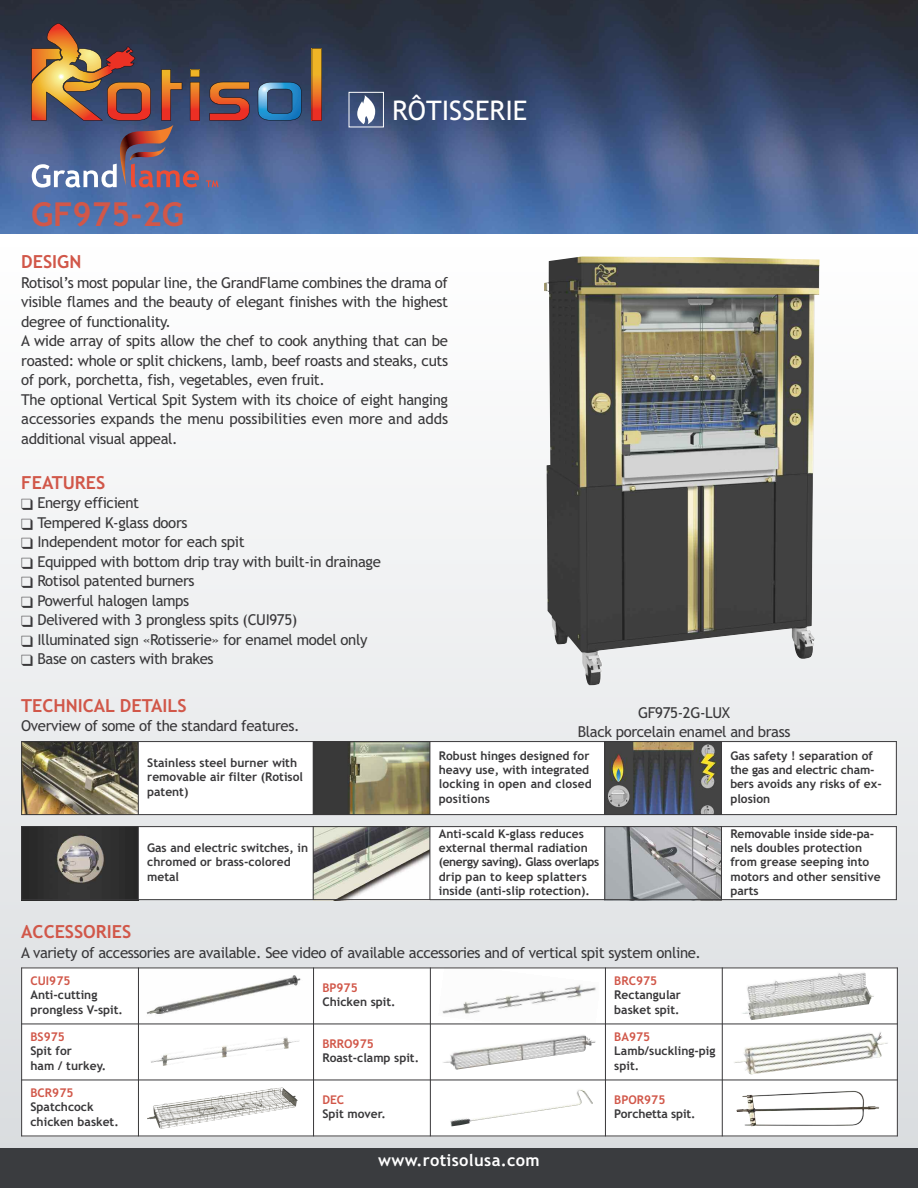
<style>
.page{position:relative;width:918px;height:1188px;background:#fff}
.page>*{position:absolute;margin:0;border:0;box-sizing:border-box;transform-origin:0 0}
.t1{font:700 33px "Trebuchet MS";color:#d15749}
.t2{font:27px "Trebuchet MS";color:#fff}
.t3{font:700 18px "Trebuchet MS";color:#d15749}
.t4{font:700 16.5px "Trebuchet MS";letter-spacing:.02em;color:#fff}
.t5{font:15px/19.5px "Trebuchet MS";letter-spacing:-.025em;color:#39383a}
.t6{font:700 12px/14.4px "Trebuchet MS";color:#39383a}
.t7{font:700 12px "Trebuchet MS";color:#d15749}
</style>
<div class="page">
<div style="left:0;top:234px;width:918px;height:914px;background:linear-gradient(to bottom,#fff,#d9dcdf)"></div>
<img style="left:544px;top:256px;width:275px;height:429px">
<div style="left:0;top:1148px;width:918px;height:40px;background:#3a3c3f"></div>
<img style="left:0;top:0;width:918px;height:234px">
<svg style="left:312px;top:48px;width:10px;height:73px"></svg>
<svg style="left:258px;top:82px;width:44px;height:39px;background:#3a719f"></svg>
<svg style="left:209px;top:82px;width:41px;height:39px;background:#944e3f"></svg>
<svg style="left:206px;top:180px;width:13px;height:7px"></svg>
<svg style="left:31px;top:23px;width:169px;height:165px;background:#705d62"></svg>
<div style="left:349px;top:92px;width:35px;height:35px;border:1px solid #fff"></div>
<svg style="left:357px;top:95px;width:18px;height:29px"></svg>
<div style="left:21px;top:968px;width:117px;height:56px;background:#fff"></div>
<img style="left:139px;top:969px;width:174px;height:55px">
<div style="left:314px;top:968px;width:116px;height:56px;background:#fff"></div>
<div style="left:430px;top:968px;width:175px;height:56px;background:#fff"></div>
<img style="left:438px;top:984px;width:161px;height:40px">
<div style="left:605px;top:968px;width:117px;height:56px;background:#fff"></div>
<div style="left:722px;top:968px;width:176px;height:56px;background:#fff"></div>
<img style="left:742px;top:972px;width:132px;height:48px">
<div style="left:21px;top:1024px;width:117px;height:56px;background:#fff"></div>
<div style="left:138px;top:1024px;width:176px;height:56px;background:#fff"></div>
<img style="left:151px;top:1037px;width:148px;height:29px">
<div style="left:314px;top:1024px;width:116px;height:56px;background:#fff"></div>
<div style="left:430px;top:1024px;width:175px;height:56px;background:#fff"></div>
<img style="left:443px;top:1035px;width:153px;height:35px">
<div style="left:605px;top:1024px;width:117px;height:56px;background:#fff"></div>
<div style="left:722px;top:1024px;width:176px;height:56px;background:#fff"></div>
<img style="left:734px;top:1032px;width:154px;height:43px">
<div style="left:21px;top:1080px;width:117px;height:56px;background:#fff"></div>
<div style="left:138px;top:1080px;width:176px;height:56px;background:#fff"></div>
<img style="left:147px;top:1087px;width:151px;height:42px">
<div style="left:314px;top:1080px;width:116px;height:56px;background:#fff"></div>
<div style="left:430px;top:1080px;width:175px;height:56px;background:#fff"></div>
<img style="left:450px;top:1089px;width:143px;height:37px">
<div style="left:605px;top:1080px;width:117px;height:56px;background:#fff"></div>
<div style="left:722px;top:1080px;width:176px;height:56px;background:#fff"></div>
<img style="left:736px;top:1091px;width:144px;height:35px">
<hr style="left:21px;top:968px;width:1px;height:168px;background:#39383a">
<hr style="left:138px;top:968px;width:1px;height:168px;background:#39383a">
<hr style="left:313px;top:968px;width:1px;height:168px;background:#39383a">
<hr style="left:430px;top:968px;width:1px;height:168px;background:#39383a">
<hr style="left:605px;top:968px;width:1px;height:168px;background:#39383a">
<hr style="left:722px;top:968px;width:1px;height:168px;background:#39383a">
<hr style="left:897px;top:968px;width:1px;height:168px;background:#39383a">
<hr style="left:21px;top:968px;width:877px;height:1px;background:#39383a">
<hr style="left:21px;top:1024px;width:877px;height:1px;background:#39383a">
<hr style="left:21px;top:1080px;width:877px;height:1px;background:#39383a">
<hr style="left:21px;top:1136px;width:877px;height:1px;background:#39383a">
<img style="left:22px;top:742px;width:116px;height:72px">
<div style="left:138px;top:741px;width:175px;height:74px;background:#fff"></div>
<img style="left:314px;top:742px;width:116px;height:72px">
<div style="left:430px;top:741px;width:175px;height:74px;background:#fff"></div>
<img style="left:605px;top:742px;width:116px;height:72px">
<div style="left:721px;top:741px;width:176px;height:74px;background:#fff"></div>
<hr style="left:21px;top:741px;width:1px;height:74px;background:#39383a">
<hr style="left:138px;top:741px;width:1px;height:74px;background:#39383a">
<hr style="left:313px;top:741px;width:1px;height:74px;background:#39383a">
<hr style="left:430px;top:741px;width:1px;height:74px;background:#39383a">
<hr style="left:604px;top:741px;width:1px;height:74px;background:#39383a">
<hr style="left:721px;top:741px;width:1px;height:74px;background:#39383a">
<hr style="left:896px;top:741px;width:1px;height:74px;background:#39383a">
<hr style="left:21px;top:741px;width:876px;height:1px;background:#39383a">
<hr style="left:21px;top:814px;width:876px;height:1px;background:#39383a">
<img style="left:22px;top:827px;width:116px;height:72px">
<div style="left:138px;top:826px;width:175px;height:74px;background:#fff"></div>
<img style="left:314px;top:827px;width:116px;height:72px">
<div style="left:430px;top:826px;width:175px;height:74px;background:#fff"></div>
<img style="left:605px;top:827px;width:116px;height:72px">
<div style="left:721px;top:826px;width:176px;height:74px;background:#fff"></div>
<hr style="left:21px;top:826px;width:1px;height:74px;background:#39383a">
<hr style="left:138px;top:826px;width:1px;height:74px;background:#39383a">
<hr style="left:313px;top:826px;width:1px;height:74px;background:#39383a">
<hr style="left:430px;top:826px;width:1px;height:74px;background:#39383a">
<hr style="left:604px;top:826px;width:1px;height:74px;background:#39383a">
<hr style="left:721px;top:826px;width:1px;height:74px;background:#39383a">
<hr style="left:896px;top:826px;width:1px;height:74px;background:#39383a">
<hr style="left:21px;top:826px;width:876px;height:1px;background:#39383a">
<hr style="left:21px;top:899px;width:876px;height:1px;background:#39383a">
<h1 class="t1" style="left:31px;top:195px;width:155px">GF975-2G</h1>
<h2 class="t2" style="left:392px;top:95px;width:137px">RÔTISSERIE</h2>
<p class="t3" style="left:21px;top:252px;width:62px">DESIGN</p>
<p class="t5" style="left:21px;top:273px;width:428px">Rotisol’s most popular line, the GrandFlame combines the drama of visible flames and the beauty of elegant finishes with the highest degree of functionality.<br>A wide array of spits allow the chef to cook anything that can be roasted: whole or split chickens, lamb, beef roasts and steaks, cuts of pork, porchetta, fish, vegetables, even fruit.<br>The optional Vertical Spit System with its choice of eight hanging accessories expands the menu possibilities even more and adds additional visual appeal.</p>
<p class="t3" style="left:21px;top:472px;width:86px">FEATURES</p>
<p class="t5" style="left:21px;top:494px;width:119px">❑ Energy efficient</p>
<p class="t5" style="left:21px;top:513px;width:168px">❑ Tempered K-glass doors</p>
<p class="t5" style="left:21px;top:533px;width:225px">❑ Independent motor for each spit</p>
<p class="t5" style="left:21px;top:552px;width:361px">❑ Equipped with bottom drip tray with built-in drainage</p>
<p class="t5" style="left:21px;top:572px;width:175px">❑ Rotisol patented burners</p>
<p class="t5" style="left:21px;top:591px;width:170px">❑ Powerful halogen lamps</p>
<p class="t5" style="left:21px;top:611px;width:278px">❑ Delivered with 3 prongless spits (CUI975)</p>
<p class="t5" style="left:21px;top:630px;width:348px">❑ Illuminated sign «Rotisserie» for enamel model only</p>
<p class="t5" style="left:21px;top:650px;width:194px">❑ Base on casters with brakes</p>
<p class="t3" style="left:21px;top:695px;width:167px">TECHNICAL DETAILS</p>
<p class="t5" style="left:21px;top:717px;width:280px">Overview of some of the standard features.</p>
<p class="t6" style="left:147px;top:756px;width:157px">Stainless steel burner with removable air filter (Rotisol patent)</p>
<p class="t6" style="left:439px;top:748px;width:155px">Robust hinges designed for heavy use, with integrated locking in open and closed positions</p>
<p class="t6" style="left:730px;top:748px;width:153px">Gas safety ! separation of the gas and electric cham&shy;bers avoids any risks of ex&shy;plosion</p>
<p class="t6" style="left:147px;top:841px;width:162px">Gas and electric switches, in chromed or brass-colored metal</p>
<p class="t5" style="left:578px;top:703px;width:214px;text-align:center">GF975-2G-LUX<br>Black porcelain enamel and brass</p>
<p class="t6" style="left:439px;top:826px;width:162px">Anti-scald K-glass reduces external thermal radiation (energy saving). Glass overlaps drip pan to keep splatters inside (anti-slip rotection).</p>
<p class="t6" style="left:730px;top:826px;width:152px">Removable inside side-pa&shy;nels doubles protection from grease seeping into motors and other sensitive parts</p>
<p class="t3" style="left:21px;top:922px;width:112px">ACCESSORIES</p>
<p class="t5" style="left:21px;top:943px;width:681px">A variety of accessories are available. See video of available accessories and of vertical spit system online.</p>
<p class="t7" style="left:31px;top:974px;width:41px">CUI975</p>
<p class="t6" style="left:31px;top:988px;width:94px">Anti-cutting prongless V-spit.</p>
<p class="t7" style="left:31px;top:1030px;width:36px">BS975</p>
<p class="t6" style="left:31px;top:1044px;width:77px">Spit for<br>ham / turkey.</p>
<p class="t7" style="left:31px;top:1086px;width:44px">BCR975</p>
<p class="t6" style="left:31px;top:1100px;width:90px">Spatchcock chicken basket.</p>
<p class="t7" style="left:322px;top:981px;width:37px">BP975</p>
<p class="t6" style="left:322px;top:995px;width:75px">Chicken spit.</p>
<p class="t7" style="left:322px;top:1037px;width:53px">BRRO975</p>
<p class="t6" style="left:322px;top:1051px;width:98px">Roast-clamp spit.</p>
<p class="t7" style="left:322px;top:1093px;width:23px">DEC</p>
<p class="t6" style="left:322px;top:1107px;width:65px">Spit mover.</p>
<p class="t4" style="left:378px;top:1151px;width:163px">www.rotisolusa.com</p>
<p class="t7" style="left:614px;top:974px;width:44px">BRC975</p>
<p class="t6" style="left:614px;top:988px;width:68px">Rectangular basket spit.</p>
<p class="t7" style="left:614px;top:1030px;width:37px">BA975</p>
<p class="t6" style="left:614px;top:1044px;width:103px">Lamb/suckling-pig spit.</p>
<p class="t7" style="left:614px;top:1093px;width:53px">BPOR975</p>
<p class="t6" style="left:614px;top:1107px;width:83px">Porchetta spit.</p>
</div>
